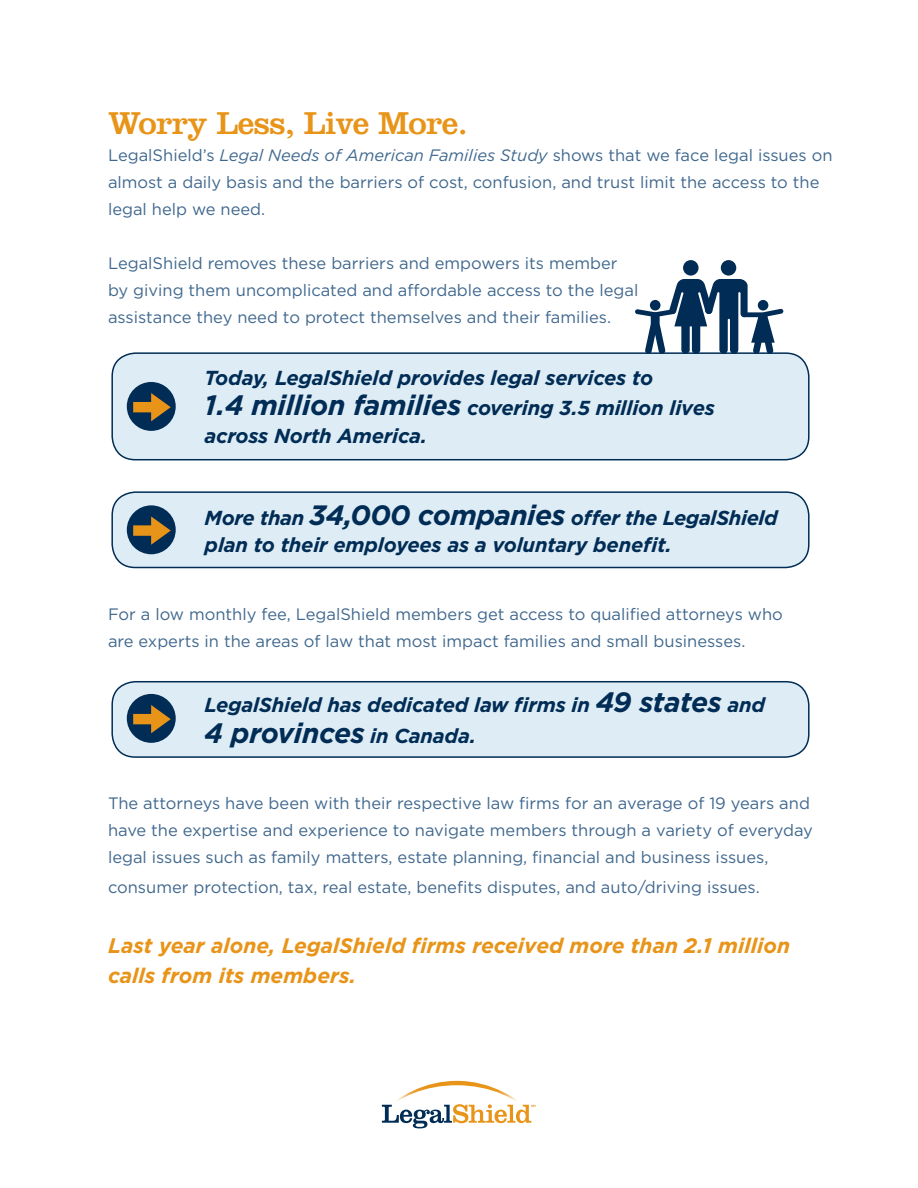
<style>
.page{position:relative;width:918px;height:1188px;background:#fff}
.page>*{position:absolute;margin:0;border:0;box-sizing:border-box;transform-origin:0 0}
.t1{font:32.85px "Clarendon";letter-spacing:-.02em;color:#e89418}
.t2{font:italic 700 28.05px "Gotham";letter-spacing:-.01em;color:#002c55}
.t3{font:italic 700 21px/30px "Gotham";color:#e89418}
.t4{font:italic 700 20.25px/30.5px "Gotham";letter-spacing:-.01em;color:#002c55}
.t5{font:16.5px/27px "Gotham";color:#40688e}
.s1{font-style:italic}
.s2{font-size:28.05px}
.s3{font-size:20.25px}
</style>
<div class="page">
<svg style="left:381px;top:1081px;width:155px;height:47px"></svg>
<div style="left:112px;top:353px;width:697px;height:107px;background:#deedf5;border-radius:23px"></div>
<div style="left:111px;top:352px;width:699px;height:108px;border:2px solid #002c55;border-radius:23px"></div>
<div style="left:127px;top:382px;width:49px;height:49px;background:#002c55;border-radius:50%"></div>
<svg style="left:133px;top:393px;width:38px;height:28px"></svg>
<div style="left:112px;top:682px;width:697px;height:75px;background:#deedf5;border-radius:23px"></div>
<div style="left:111px;top:681px;width:699px;height:77px;border:2px solid #002c55;border-radius:23px"></div>
<div style="left:127px;top:694px;width:49px;height:49px;background:#002c55;border-radius:50%"></div>
<svg style="left:133px;top:705px;width:38px;height:28px"></svg>
<div style="left:683px;top:260px;width:16px;height:16px;background:#002c55;border-radius:50%"></div>
<div style="left:721px;top:260px;width:15px;height:16px;background:#002c55;border-radius:50%"></div>
<svg style="left:635px;top:279px;width:149px;height:75px"></svg>
<div style="left:112px;top:492px;width:697px;height:76px;background:#deedf5;border-radius:23px"></div>
<div style="left:111px;top:491px;width:699px;height:77px;border:2px solid #002c55;border-radius:23px"></div>
<div style="left:127px;top:505px;width:49px;height:49px;background:#002c55;border-radius:50%"></div>
<svg style="left:133px;top:516px;width:38px;height:29px"></svg>
<h1 class="t1" style="left:108px;top:104px;width:361px">Worry Less, Live More.</h1>
<p class="t5" style="left:108px;top:141px;width:726px">LegalShield’s <span class="s1">Legal Needs of American Families Study</span> shows that we face legal issues on almost a daily basis and the barriers of cost, confusion, and trust limit the access to the legal help we need.</p>
<p class="t5" style="left:108px;top:249px;width:532px">LegalShield removes these barriers and empowers its member by giving them uncomplicated and affordable access to the legal assistance they need to protect themselves and their families.</p>
<p class="t4" style="left:205px;top:362px;width:512px">Today, LegalShield provides legal services to<br><span class="s2">1.4 million families</span> covering 3.5 million lives</p>
<p class="t4" style="left:205px;top:420px;width:224px">across North America.</p>
<p class="t4" style="left:205px;top:504px;width:575px;line-height:27.5px">More than <span class="s2">34,000 companies</span> offer the LegalShield plan to their employees as a voluntary benefit.</p>
<p class="t5" style="left:108px;top:600px;width:676px">For a low monthly fee, LegalShield members get access to qualified attorneys who are experts in the areas of law that most impact families and small businesses.</p>
<p class="t4" style="left:205px;top:690px;width:562px">LegalShield has dedicated law firms in <span class="s2">49 states</span> and</p>
<h2 class="t2" style="left:205px;top:714px;width:273px">4 provinces <span class="s3">in Canada.</span></h2>
<p class="t5" style="left:108px;top:789px;width:707px">The attorneys have been with their respective law firms for an average of 19 years and have the expertise and experience to navigate members through a variety of everyday legal issues such as family matters, estate planning, financial and business issues,</p>
<p class="t5" style="left:108px;top:873px;width:653px">consumer protection, tax, real estate, benefits disputes, and auto/driving issues.</p>
<p class="t3" style="left:108px;top:930px;width:684px">Last year alone, LegalShield firms received more than 2.1 million calls from its members.</p>
</div>
